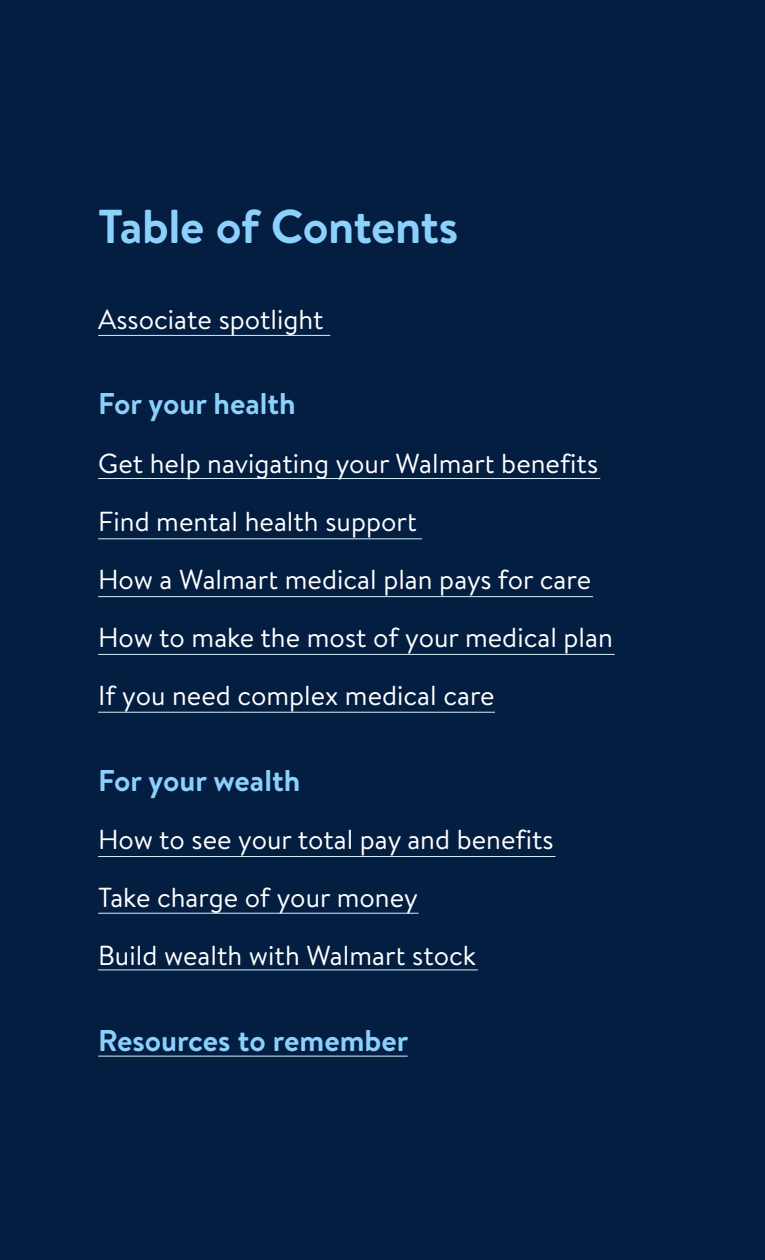
<style>
.page{position:relative;width:765px;height:1260px;background:#fff}
.page>*{position:absolute;margin:0;border:0;box-sizing:border-box;transform-origin:0 0}
.t1{font:700 47.5px "Bogle";letter-spacing:-.015em;color:#8cd1fc}
.t2{font:700 30px "Bogle";color:#8cd1fc}
.t3{font:27.5px/58.2px "Bogle";color:#fff}
</style>
<div class="page">
<div style="left:1px;top:0;width:764px;height:1260px;background:#041e42"></div>
<hr style="left:98px;top:335px;width:232px;height:1px;background:#d3eff8">
<hr style="left:98px;top:478px;width:502px;height:1px;background:#d3eff8">
<hr style="left:98px;top:539px;width:324px;height:1px;background:#d3eff8">
<hr style="left:98px;top:596px;width:495px;height:1px;background:#d3eff8">
<hr style="left:98px;top:654px;width:517px;height:1px;background:#d3eff8">
<hr style="left:98px;top:712px;width:397px;height:1px;background:#d3eff8">
<hr style="left:98px;top:856px;width:457px;height:1px;background:#d3eff8">
<hr style="left:98px;top:913px;width:321px;height:1px;background:#d3eff8">
<hr style="left:98px;top:970px;width:380px;height:1px;background:#d3eff8">
<hr style="left:98px;top:1056px;width:310px;height:1px;background:#d3eff8">
<h1 class="t1" style="left:98px;top:193px;width:362px">Table of Contents</h1>
<p class="t3" style="left:98px;top:290px;width:227px">Associate spotlight</p>
<p class="t2" style="left:98px;top:383px;width:199px">For your health</p>
<p class="t3" style="left:98px;top:433px;width:516px">Get help navigating your Walmart benefits Find mental health support<br>How a Walmart medical plan pays for care How to make the most of your medical plan If you need complex medical care</p>
<p class="t2" style="left:98px;top:759px;width:204px">For your wealth</p>
<p class="t3" style="left:98px;top:809px;width:457px">How to see your total pay and benefits<br>Take charge of your money<br>Build wealth with Walmart stock</p>
<p class="t2" style="left:98px;top:1019px;width:312px">Resources to remember</p>
</div>
